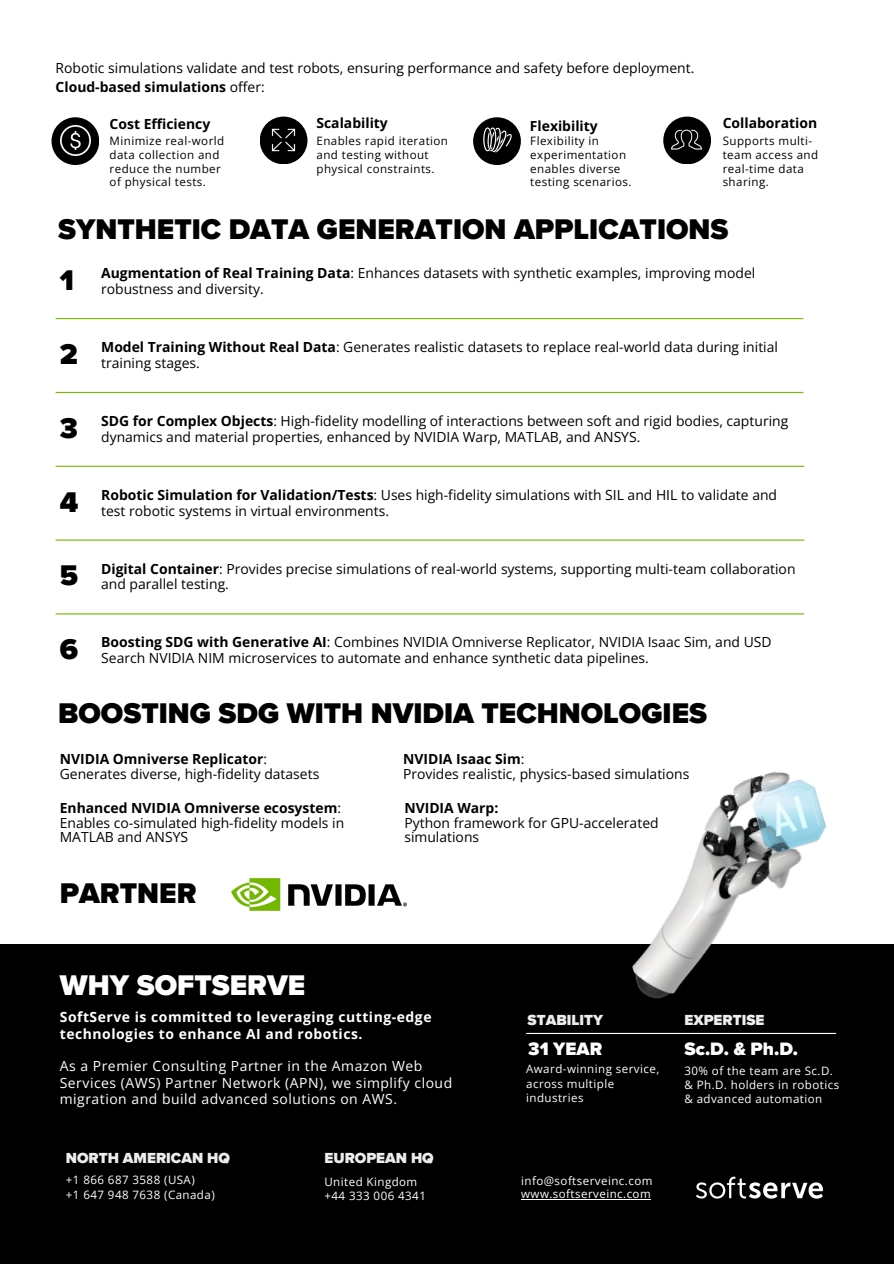
<style>
.page{position:relative;width:894px;height:1264px;background:#fff}
.page>*{position:absolute;margin:0;border:0;box-sizing:border-box;transform-origin:0 0}
.t1{font:900 29.25px "Proxima Nova";color:#000}
.t2{font:900 29.25px "Proxima Nova";color:#fff}
.t3{font:900 18.45px "Proxima Nova";color:#fff}
.t4{font:900 15px "Proxima Nova";color:#ebedee}
.t5{font:13.95px/15.8px "Open Sans";color:#000}
.t6{font:13.95px/16.4px "Open Sans";letter-spacing:.035em;color:#fff}
.t7{font:700 13.95px "Open Sans";color:#000}
.t8{font:700 13.95px/16.4px "Open Sans";letter-spacing:.035em;color:#fff}
.t9{font:11.55px/13.5px "Open Sans";letter-spacing:.04em;color:#000}
.t10{font:11.55px/14.1px "Open Sans";letter-spacing:.035em;color:#fff}
.s1{font-weight:700}
.s2{font-weight:400}
</style>
<div class="page">
<div style="left:0;top:944px;width:893px;height:319px;background:#000"></div>
<img style="left:696px;top:1176px;width:127px;height:23px">
<hr style="left:526px;top:1032px;width:310px;height:2px;background:#fff">
<svg style="left:51px;top:117px;width:48px;height:48px"></svg>
<div style="left:260px;top:117px;width:47px;height:47px;background:#000;border-radius:50%"></div>
<img style="left:271px;top:128px;width:25px;height:24px">
<img style="left:55px;top:120px;width:41px;height:41px">
<img style="left:632px;top:771px;width:195px;height:228px">
<img style="left:231px;top:878px;width:176px;height:33px">
<div style="left:473px;top:117px;width:47px;height:48px;background:#000;border-radius:50%"></div>
<div style="left:663px;top:117px;width:47px;height:47px;background:#000;border-radius:50%"></div>
<img style="left:670px;top:123px;width:32px;height:27px">
<img style="left:483px;top:127px;width:29px;height:26px">
<hr style="left:521px;top:1198px;width:130px;height:1px;background:#fff">
<hr style="left:56px;top:318px;width:747px;height:1px;background:#77b900">
<hr style="left:56px;top:392px;width:747px;height:1px;background:#77b900">
<hr style="left:56px;top:465px;width:748px;height:2px;background:#77b900">
<hr style="left:56px;top:539px;width:748px;height:1px;background:#77b900">
<hr style="left:56px;top:613px;width:748px;height:1px;background:#77b900">
<h5 class="t5" style="left:56px;top:58px;width:640px;line-height:19.2px">Robotic simulations validate and test robots, ensuring performance and safety before deployment.<br><span class="s1">Cloud-based simulations</span> offer:</h5>
<p class="t7" style="left:110px;top:114px;width:102px">Cost Efficiency</p>
<p class="t9" style="left:110px;top:134px;width:116px">Minimize real-world data collection and reduce the number of physical tests.</p>
<p class="t7" style="left:316px;top:113px;width:73px">Scalability</p>
<p class="t9" style="left:316px;top:134px;width:133px">Enables rapid iteration and testing without physical constraints.</p>
<h1 class="t7" style="left:529px;top:116px;width:69px">Flexibility</h1>
<h5 class="t7" style="left:722px;top:113px;width:96px">Collaboration</h5>
<h6 class="t9" style="left:530px;top:134px;width:103px">Flexibility in experimentation enables diverse testing scenarios.</h6>
<h4 class="t9" style="left:722px;top:134px;width:97px">Supports multi&shy;team access and real-time data sharing.</h4>
<h1 class="t1" style="left:58px;top:212px;width:671px">SYNTHETIC DATA GENERATION APPLICATIONS</h1>
<h6 class="t5" style="left:101px;top:265px;width:655px"><span class="s1">Augmentation of Real Training Data</span>: Enhances datasets with synthetic examples, improving model robustness and diversity.</h6>
<h6 class="t1" style="left:60px;top:263px;width:16px">1</h6>
<p class="t1" style="left:60px;top:337px;width:19px">2</p>
<p class="t5" style="left:101px;top:339px;width:678px"><span class="s1">Model Training Without Real Data</span>: Generates realistic datasets to replace real-world data during initial training stages.</p>
<h6 class="t1" style="left:60px;top:411px;width:20px">3</h6>
<p class="t5" style="left:101px;top:412px;width:688px"><span class="s1">SDG for Complex Objects</span>: High-fidelity modelling of interactions between soft and rigid bodies, capturing dynamics and material properties, enhanced by NVIDIA Warp, MATLAB, and ANSYS.</p>
<p class="t1" style="left:60px;top:484px;width:20px">4</p>
<p class="t5" style="left:101px;top:486px;width:677px"><span class="s1">Robotic Simulation for Validation/Tests</span>: Uses high-fidelity simulations with SIL and HIL to validate and test robotic systems in virtual environments.</p>
<p class="t1" style="left:60px;top:558px;width:20px">5</p>
<p class="t5" style="left:101px;top:560px;width:695px"><span class="s1">Digital Container</span>: Provides precise simulations of real-world systems, supporting multi-team collaboration</p>
<p class="t5" style="left:101px;top:576px;width:129px">and parallel testing.</p>
<h1 class="t1" style="left:60px;top:632px;width:20px">6</h1>
<p class="t5" style="left:101px;top:634px;width:671px"><span class="s1">Boosting SDG with Generative AI</span>: Combines NVIDIA Omniverse Replicator, NVIDIA Isaac Sim, and USD<br>Search NVIDIA NIM microservices to automate and enhance synthetic data pipelines.</p>
<p class="t1" style="left:58px;top:696px;width:650px">BOOSTING SDG WITH NVIDIA TECHNOLOGIES</p>
<p class="t7" style="left:60px;top:749px;width:209px">NVIDIA Omniverse Replicator<span class="s2">:</span></p>
<h6 class="t5" style="left:60px;top:765px;width:261px">Generates diverse, high-fidelity datasets</h6>
<h2 class="t7" style="left:60px;top:798px;width:282px">Enhanced NVIDIA Omniverse ecosystem<span class="s2">:</span></h2>
<p class="t5" style="left:60px;top:815px;width:286px;line-height:14.7px">Enables co-simulated high-fidelity models in<br>MATLAB and ANSYS</p>
<p class="t1" style="left:60px;top:876px;width:138px">PARTNER</p>
<p class="t2" style="left:60px;top:968px;width:247px">WHY SOFTSERVE</p>
<p class="t5" style="left:403px;top:751px;width:288px;line-height:14.7px"><span class="s1">NVIDIA Isaac Sim</span>:<br>Provides realistic, physics-based simulations</p>
<h4 class="t7" style="left:404px;top:798px;width:95px">NVIDIA Warp:</h4>
<p class="t5" style="left:404px;top:815px;width:256px;line-height:14.7px">Python framework for GPU-accelerated simulations</p>
<p class="t8" style="left:60px;top:1008px;width:373px">SoftServe is committed to leveraging cutting-edge technologies to enhance AI and robotics.</p>
<p class="t6" style="left:60px;top:1057px;width:394px">As a Premier Consulting Partner in the Amazon Web<br>Services (AWS) Partner Network (APN), we simplify cloud migration and build advanced solutions on AWS.</p>
<p class="t4" style="left:66px;top:1148px;width:165px">NORTH AMERICAN HQ</p>
<h5 class="t10" style="left:66px;top:1172px;width:130px">+1 866 687 3588 (USA)</h5>
<p class="t10" style="left:66px;top:1186px;width:150px">+1 647 948 7638 (Canada)</p>
<h1 class="t4" style="left:324px;top:1148px;width:111px">EUROPEAN HQ</h1>
<p class="t10" style="left:324px;top:1174px;width:94px">United Kingdom</p>
<p class="t10" style="left:324px;top:1188px;width:103px">+44 333 006 4341</p>
<h6 class="t4" style="left:527px;top:1011px;width:77px">STABILITY</h6>
<p class="t4" style="left:684px;top:1011px;width:82px">EXPERTISE</p>
<h5 class="t3" style="left:528px;top:1037px;width:75px">31 YEAR</h5>
<p class="t3" style="left:684px;top:1037px;width:115px">Sc.D. &amp; Ph.D.</p>
<p class="t10" style="left:684px;top:1063px;width:150px">30% of the team are Sc.D.</p>
<h5 class="t10" style="left:684px;top:1077px;width:156px">&amp; Ph.D. holders in robotics</h5>
<p class="t10" style="left:684px;top:1091px;width:139px">&amp; advanced automation</p>
<p class="t10" style="left:526px;top:1061px;width:135px">Award-winning service, across multiple industries</p>
<p class="t10" style="left:521px;top:1172px;width:133px">info@softserveinc.com</p>
<p class="t10" style="left:521px;top:1186px;width:131px">www.softserveinc.com</p>
</div>
